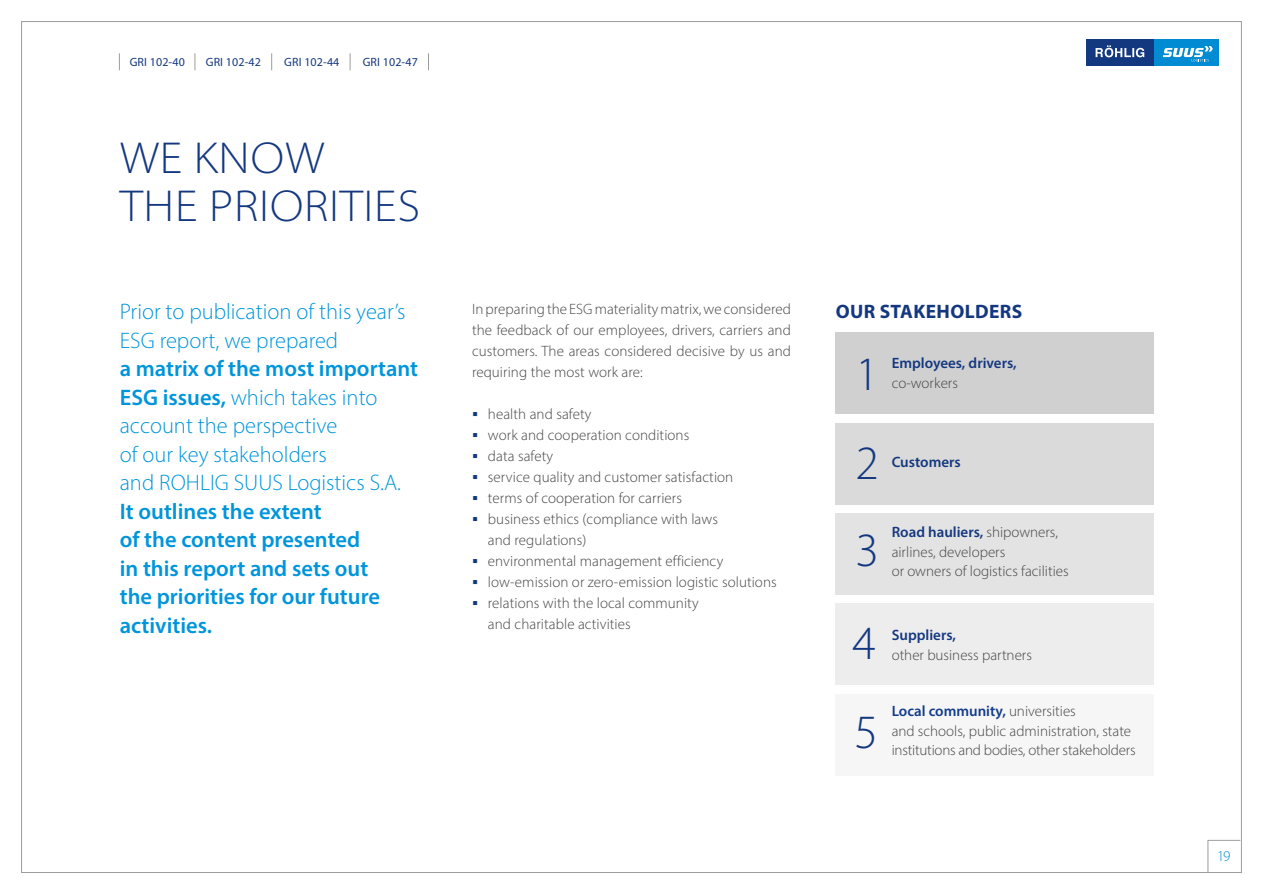
<style>
.page{position:relative;width:1263px;height:893px;background:#fff}
.page>*{position:absolute;margin:0;border:0;box-sizing:border-box;transform-origin:0 0}
.t1{font:300 48px/87.6px "Myriad Pro";color:#14387f;text-align:justify}
.t2{font:300 semi-expanded 45px/48px "Myriad Pro";letter-spacing:.02em;color:#14387f}
.t3{font:300 22.5px/28.5px "Myriad Pro";color:#0095db}
.t4{font:600 22.5px/28.5px "Myriad Pro";color:#0095db}
.t5{font:700 19.5px "Myriad Pro";letter-spacing:.02em;color:#14387f}
.t6{font:300 15px/21px "Myriad Pro";letter-spacing:.005em;color:#454444}
.t7{font:300 15px/19.5px "Myriad Pro";letter-spacing:-.015em;color:#454444}
.t8{font:600 15px "Myriad Pro";color:#14387f}
.t9{font:300 15px "Myriad Pro";color:#008bd2}
.t10{font:12px "Myriad Pro";letter-spacing:.01em;color:#14387f}
.s1{font-weight:600}
.s2{color:#14387f}
.s3{font-weight:600;color:#14387f}
.s4{font-weight:600;color:#143d8a}
</style>
<div class="page">
<div style="left:1086px;top:39px;width:68px;height:26px;background:#14387f"></div>
<div style="left:1154px;top:39px;width:65px;height:26px;background:#008bd2"></div>
<svg style="left:1095px;top:45px;width:49px;height:12px"></svg>
<svg style="left:1163px;top:46px;width:50px;height:15px"></svg>
<svg style="left:1207px;top:840px;width:34px;height:33px"></svg>
<div style="left:835px;top:332px;width:319px;height:82px;background:#d0d0d0"></div>
<div style="left:835px;top:423px;width:319px;height:81px;background:#dadada"></div>
<div style="left:835px;top:513px;width:319px;height:82px;background:#e3e3e3"></div>
<div style="left:835px;top:603px;width:319px;height:81px;background:#ededed"></div>
<div style="left:835px;top:694px;width:319px;height:81px;background:#f6f6f6"></div>
<svg style="left:119px;top:53px;width:1px;height:17px"></svg>
<svg style="left:195px;top:53px;width:1px;height:17px"></svg>
<svg style="left:271px;top:53px;width:1px;height:17px"></svg>
<svg style="left:350px;top:53px;width:1px;height:17px"></svg>
<svg style="left:428px;top:53px;width:1px;height:17px"></svg>
<p class="t10" style="left:130px;top:54px;width:57px">GRI 102-40</p>
<p class="t10" style="left:206px;top:54px;width:57px">GRI 102-42</p>
<p class="t10" style="left:284px;top:54px;width:57px">GRI 102-44</p>
<p class="t10" style="left:363px;top:54px;width:57px">GRI 102-47</p>
<h2 class="t2" style="left:120px;top:133px;width:301px">WE KNOW<br>THE PRIORITIES</h2>
<h3 class="t3" style="left:120px;top:297px;width:287px">Prior to publication of this year’s<br>ESG report, we prepared</h3>
<h3 class="t3" style="left:120px;top:354px;width:300px"><span class="s1">a matrix of the most important<br>ESG issues,</span> which takes into account the perspective<br>of our key stakeholders<br>and ROHLIG SUUS Logistics S.A.</h3>
<h3 class="t4" style="left:120px;top:496px;width:262px">It outlines the extent<br>of the content presented in this report and sets out the priorities for our future activities.</h3>
<p class="t6" style="left:472px;top:298px;width:320px;text-align:justify">In preparing the ESG materiality matrix, we considered the feedback of our employees, drivers, carriers and customers. The areas considered decisive by us and requiring the most work are:</p>
<p class="t6" style="left:472px;top:404px;width:121px"><span class="s2">▪</span> health and safety</p>
<p class="t6" style="left:472px;top:425px;width:219px"><span class="s2">▪</span> work and cooperation conditions</p>
<p class="t6" style="left:472px;top:446px;width:83px"><span class="s2">▪</span> data safety</p>
<p class="t6" style="left:472px;top:467px;width:263px"><span class="s2">▪</span> service quality and customer satisfaction</p>
<p class="t6" style="left:472px;top:488px;width:211px"><span class="s2">▪</span> terms of cooperation for carriers</p>
<p class="t6" style="left:488px;top:509px;width:231px;text-indent:-16px"><span class="s2">▪</span> business ethics (compliance with laws and regulations)</p>
<p class="t6" style="left:472px;top:551px;width:253px"><span class="s2">▪</span> environmental management efficiency</p>
<p class="t6" style="left:472px;top:572px;width:306px"><span class="s2">▪</span> low-emission or zero-emission logistic solutions</p>
<p class="t6" style="left:488px;top:592px;width:212px;text-indent:-16px"><span class="s2">▪</span> relations with the local community and charitable activities</p>
<h3 class="t5" style="left:836px;top:299px;width:188px">OUR STAKEHOLDERS</h3>
<h1 class="t1" style="left:855px;top:330px;width:25px">1<br>2<br>3</h1>
<p class="t8" style="left:892px;top:354px;width:126px">Employees, drivers,</p>
<p class="t6" style="left:892px;top:372px;width:68px">co-workers</p>
<p class="t8" style="left:892px;top:452px;width:71px">Customers</p>
<p class="t6" style="left:892px;top:522px;width:179px;line-height:19.5px"><span class="s3">Road hauliers,</span> shipowners, airlines, developers<br>or owners of logistics facilities</p>
<h1 class="t1" style="left:852px;top:598px;width:27px;line-height:89.2px">4<br>5</h1>
<p class="t8" style="left:892px;top:626px;width:66px">Suppliers,</p>
<p class="t6" style="left:892px;top:644px;width:142px">other business partners</p>
<p class="t7" style="left:892px;top:701px;width:245px"><span class="s4">Local community,</span> universities<br>and schools, public administration, state institutions and bodies, other stakeholders</p>
<p class="t9" style="left:1217px;top:847px;width:15px">19</p>
</div>
